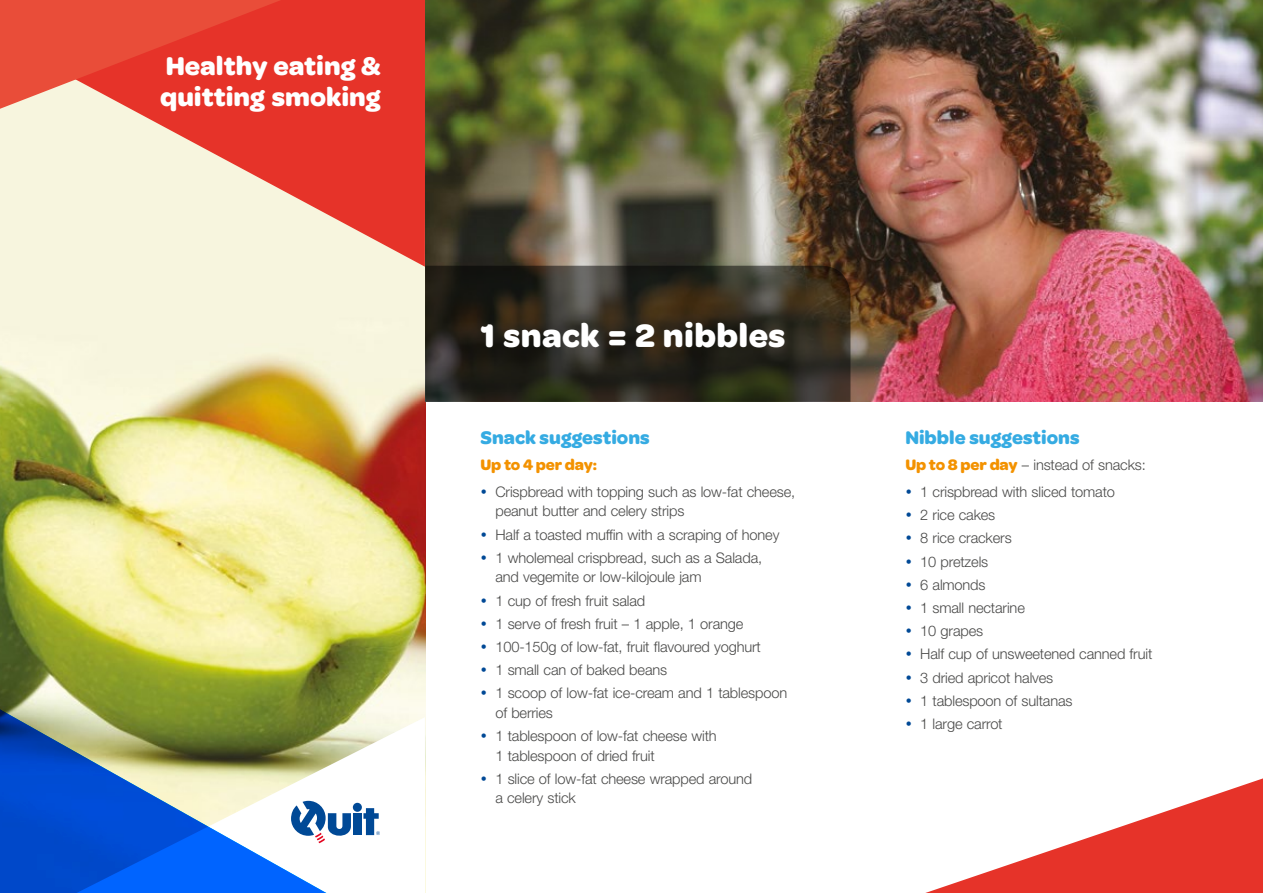
<style>
.page{position:relative;width:1263px;height:893px;background:#fff}
.page>*{position:absolute;margin:0;border:0;box-sizing:border-box;transform-origin:0 0}
.t1{font:700 34.5px "Omnes";letter-spacing:.01em;color:#fff}
.t2{font:700 27.3px/30.9px "Omnes";color:#fff}
.t3{font:700 19.5px "Omnes";color:#35abe2}
.t4{font:700 16.2px "Omnes";letter-spacing:-.01em;color:#f39200}
.t5{font:300 14.7px/19.5px "Helvetica Neue LT Std";letter-spacing:-.01em;color:#4a4a49}
.s1{color:#004996}
.s2{font-family:"Omnes";font-weight:700;font-size:16.2px;color:#f39200}
</style>
<div class="page">
<img style="left:0;top:267px;width:425px;height:450px">
<svg style="left:349px;top:717px;width:75px;height:119px"></svg>
<svg style="left:0;top:0;width:425px;height:267px;background:#ef9f8d"></svg>
<svg style="left:0;top:0;width:314px;height:114px;background:#e84c3d"></svg>
<div style="left:353px;top:803px;width:9px;height:9px;background:#004996;border-radius:50%"></div>
<div style="left:353px;top:813px;width:8px;height:22px;background:#004996"></div>
<svg style="left:349px;top:801px;width:2px;height:35px"></svg>
<svg style="left:363px;top:808px;width:17px;height:27px"></svg>
<svg style="left:0;top:702px;width:349px;height:191px;background:#648cb3"></svg>
<img style="left:425px;top:0;width:838px;height:402px">
<svg style="left:925px;top:778px;width:338px;height:115px"></svg>
<svg style="left:425px;top:266px;width:425px;height:136px;background:#2e2a1f"></svg>
<h2 class="t2" style="left:160px;top:49px;width:222px">Healthy eating &amp; quitting smoking</h2>
<h1 class="t1" style="left:480px;top:309px;width:306px">1 snack = 2 nibbles</h1>
<h3 class="t3" style="left:480px;top:423px;width:171px">Snack suggestions</h3>
<p class="t4" style="left:480px;top:452px;width:118px">Up to 4 per day:</p>
<p class="t5" style="left:495px;top:482px;width:301px;text-indent:-15px"><span class="s1">•</span> Crispbread with topping such as low-fat cheese, peanut butter and celery strips</p>
<p class="t5" style="left:480px;top:524px;width:300px"><span class="s1">•</span> Half a toasted muffin with a scraping of honey</p>
<p class="t5" style="left:495px;top:547px;width:268px;text-indent:-15px"><span class="s1">•</span> 1 wholemeal crispbread, such as a Salada, and vegemite or low-kilojoule jam</p>
<p class="t5" style="left:480px;top:590px;width:166px"><span class="s1">•</span> 1 cup of fresh fruit salad</p>
<p class="t5" style="left:480px;top:613px;width:264px"><span class="s1">•</span> 1 serve of fresh fruit – 1 apple, 1 orange</p>
<p class="t5" style="left:480px;top:637px;width:282px"><span class="s1">•</span> 100-150g of low-fat, fruit flavoured yoghurt</p>
<p class="t5" style="left:480px;top:660px;width:188px"><span class="s1">•</span> 1 small can of baked beans</p>
<p class="t5" style="left:495px;top:683px;width:293px;text-indent:-15px"><span class="s1">•</span> 1 scoop of low-fat ice-cream and 1 tablespoon of berries</p>
<p class="t5" style="left:495px;top:726px;width:223px;text-indent:-15px"><span class="s1">•</span> 1 tablespoon of low-fat cheese with<br>1 tablespoon of dried fruit</p>
<p class="t5" style="left:495px;top:769px;width:258px;text-indent:-15px"><span class="s1">•</span> 1 slice of low-fat cheese wrapped around a celery stick</p>
<h3 class="t3" style="left:905px;top:423px;width:176px">Nibble suggestions</h3>
<p class="t5" style="left:905px;top:455px;width:242px"><span class="s2">Up to 8 per day</span> – instead of snacks:</p>
<p class="t5" style="left:905px;top:482px;width:211px"><span class="s1">•</span> 1 crispbread with sliced tomato</p>
<p class="t5" style="left:905px;top:505px;width:91px"><span class="s1">•</span> 2 rice cakes</p>
<p class="t5" style="left:905px;top:528px;width:108px"><span class="s1">•</span> 8 rice crackers</p>
<p class="t5" style="left:905px;top:551px;width:84px"><span class="s1">•</span> 10 pretzels</p>
<p class="t5" style="left:905px;top:574px;width:82px"><span class="s1">•</span> 6 almonds</p>
<p class="t5" style="left:905px;top:598px;width:121px"><span class="s1">•</span> 1 small nectarine</p>
<p class="t5" style="left:905px;top:621px;width:79px"><span class="s1">•</span> 10 grapes</p>
<p class="t5" style="left:905px;top:644px;width:248px"><span class="s1">•</span> Half cup of unsweetened canned fruit</p>
<p class="t5" style="left:905px;top:667px;width:149px"><span class="s1">•</span> 3 dried apricot halves</p>
<p class="t5" style="left:905px;top:691px;width:169px"><span class="s1">•</span> 1 tablespoon of sultanas</p>
<p class="t5" style="left:905px;top:714px;width:99px"><span class="s1">•</span> 1 large carrot</p>
</div>
